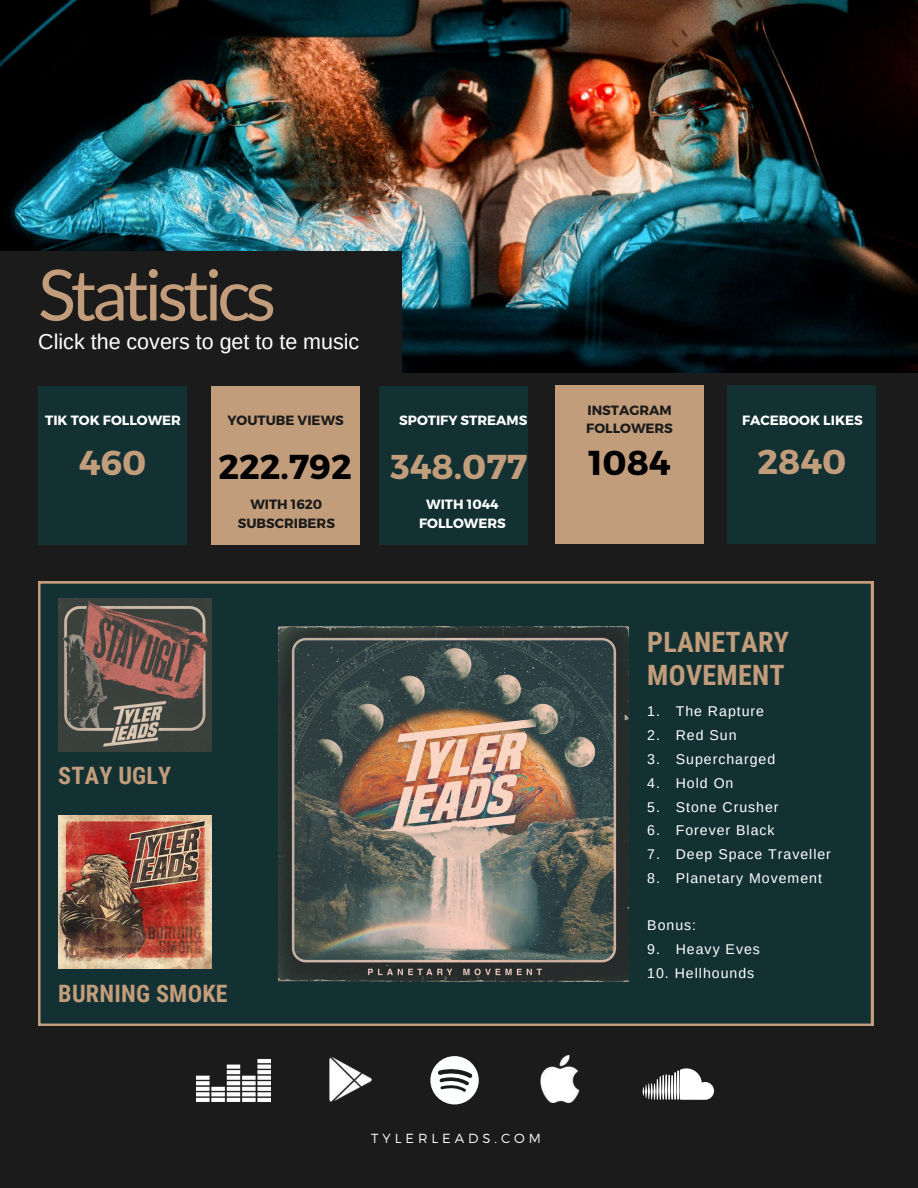
<style>
.page{position:relative;width:918px;height:1188px;background:#1b1b1b}
.page>*{position:absolute;margin:0;border:0;box-sizing:border-box;transform-origin:0 0}
.t1{font:70.5px "Lato";letter-spacing:-.07em;color:#c29d7b}
.t2{font:700 34.5px "Montserrat";color:#c29d7b}
.t3{font:700 34.5px "Montserrat";color:#000}
.t4{font:700 28.05px/32.7px "Roboto Condensed";letter-spacing:.01em;color:#c29d7b}
.t5{font:700 24px "Roboto Condensed";letter-spacing:.01em;color:#c29d7b}
.t6{font:21.45px "Arimo";color:#fff}
.t7{font:14.1px "Arimo";letter-spacing:.07em;color:#fff}
.t8{font:700 13.5px "Montserrat";color:#fff}
.t9{font:700 13.5px/18.8px "Montserrat";color:#1b1b1b}
.t10{font:700 13.35px/18.6px "Montserrat";color:#1b1b1b;text-align:center}
.t11{font:700 13.35px/18.6px "Montserrat";color:#fff;text-align:center}
.t12{font:300 13.2px "Montserrat";letter-spacing:.3em;color:#fff}
</style>
<div class="page">
<svg style="left:643px;top:1075px;width:21px;height:25px"></svg>
<hr style="left:665px;top:1074px;width:2px;height:26px;background:#fff">
<hr style="left:668px;top:1075px;width:2px;height:25px;background:#fff">
<hr style="left:671px;top:1075px;width:2px;height:25px;background:#fff">
<hr style="left:674px;top:1072px;width:2px;height:28px;background:#fff">
<hr style="left:677px;top:1070px;width:2px;height:30px;background:#fff">
<svg style="left:680px;top:1068px;width:34px;height:32px"></svg>
<div style="left:38px;top:581px;width:835px;height:445px;background:#133032"></div>
<img style="left:0;top:0;width:918px;height:373px">
<div style="left:0;top:252px;width:401px;height:149px;background:#1b1b1b"></div>
<img style="left:58px;top:599px;width:153px;height:153px">
<img style="left:58px;top:815px;width:153px;height:153px">
<img style="left:279px;top:627px;width:350px;height:354px">
<svg style="left:430px;top:1056px;width:49px;height:48px"></svg>
<img style="left:329px;top:1057px;width:43px;height:45px">
<img style="left:540px;top:1056px;width:40px;height:47px">
<img style="left:197px;top:1059px;width:74px;height:43px">
<div style="left:211px;top:386px;width:148px;height:159px;background:#c29d7b"></div>
<div style="left:38px;top:386px;width:149px;height:159px;background:#133032"></div>
<div style="left:380px;top:386px;width:148px;height:159px;background:#133032"></div>
<div style="left:555px;top:385px;width:149px;height:159px;background:#c29d7b"></div>
<div style="left:728px;top:385px;width:148px;height:159px;background:#133032"></div>
<h1 class="t1" style="left:38px;top:256px;width:239px">Statistics</h1>
<h3 class="t6" style="left:38px;top:328px;width:323px">Click the covers to get to te music</h3>
<p class="t10" style="left:227px;top:411px;width:118px">YOUTUBE VIEWS</p>
<p class="t8" style="left:45px;top:412px;width:137px">TIK TOK FOLLOWER</p>
<p class="t11" style="left:399px;top:411px;width:130px">SPOTIFY STREAMS</p>
<h2 class="t2" style="left:391px;top:445px;width:138px">348.077</h2>
<p class="t11" style="left:419px;top:496px;width:88px">WITH 1044<br>FOLLOWERS</p>
<h2 class="t2" style="left:79px;top:441px;width:69px">460</h2>
<h2 class="t3" style="left:218px;top:445px;width:135px">222.792</h2>
<p class="t10" style="left:238px;top:495px;width:99px">WITH 1620<br>SUBSCRIBERS</p>
<h3 class="t5" style="left:58px;top:759px;width:115px">STAY UGLY</h3>
<h3 class="t5" style="left:58px;top:977px;width:171px">BURNING SMOKE</h3>
<p class="t9" style="left:586px;top:401px;width:88px">INSTAGRAM<br>FOLLOWERS</p>
<h2 class="t3" style="left:588px;top:441px;width:84px">1084</h2>
<h2 class="t2" style="left:758px;top:441px;width:90px">2840</h2>
<p class="t8" style="left:742px;top:411px;width:122px">FACEBOOK LIKES</p>
<h3 class="t4" style="left:647px;top:625px;width:143px">PLANETARY<br>MOVEMENT</h3>
<p class="t7" style="left:647px;top:703px;width:118px">1. The Rapture</p>
<p class="t7" style="left:647px;top:726px;width:91px">2. Red Sun</p>
<p class="t7" style="left:647px;top:750px;width:129px">3. Supercharged</p>
<p class="t7" style="left:647px;top:774px;width:88px">4. Hold On</p>
<p class="t7" style="left:647px;top:798px;width:133px">5. Stone Crusher</p>
<p class="t7" style="left:647px;top:822px;width:129px">6. Forever Black</p>
<p class="t7" style="left:647px;top:845px;width:185px">7. Deep Space Traveller</p>
<p class="t7" style="left:647px;top:869px;width:176px">8. Planetary Movement</p>
<p class="t7" style="left:647px;top:917px;width:50px">Bonus:</p>
<p class="t7" style="left:647px;top:940px;width:114px">9. Heavy Eves</p>
<p class="t7" style="left:647px;top:964px;width:108px">10. Hellhounds</p>
<p class="t12" style="left:371px;top:1130px;width:171px">TYLERLEADS.COM</p>
</div>
